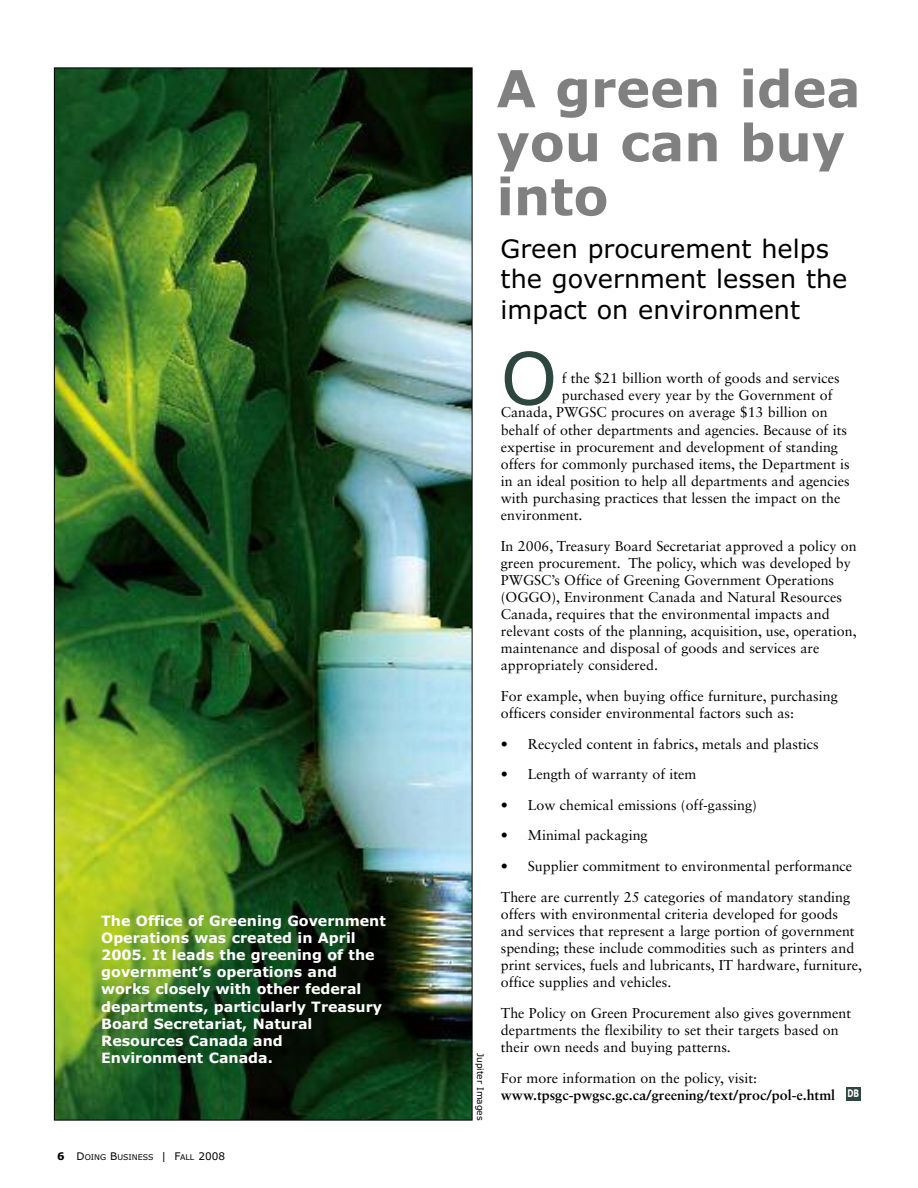
<style>
.page{position:relative;width:918px;height:1188px;background:#fff}
.page>*{position:absolute;margin:0;border:0;box-sizing:border-box;transform-origin:0 0}
.t1{font:72px "Verdana";color:#2d463f}
.t2{font:700 51px/54px "Verdana";color:#808080}
.t3{font:25.5px/30.6px "Verdana";color:#000}
.t4{font:14.25px/17.1px "Sabon LT Std";color:#000}
.t5{font:700 14.25px/17.1px "Verdana";color:#fff}
.t6{font:700 14.25px "Sabon LT Std";color:#000}
.t7{font:700 10.5px "Verdana";color:#fff;scale:.7 1}
.t8{font:9px "Verdana";color:#000}
.t9{font:7.8px "Verdana";color:#000}
.s1{font-weight:700;font-size:10.5px}
.s2{font-size:10.5px}
</style>
<div class="page">
<img style="left:56px;top:70px;width:414px;height:1048px">
<div style="left:846px;top:1087px;width:15px;height:14px;background:#2d463f"></div>
<p class="t5" style="left:101px;top:913px;width:286px">The Office of Greening Government<br>Operations was created in April<br>2005. It leads the greening of the government’s operations and works closely with other federal departments, particularly Treasury<br>Board Secretariat, Natural<br>Resources Canada and<br>Environment Canada.</p>
<p class="t9" style="left:57px;top:1153px;width:170px"><span class="s1">6</span> <span class="s2">D</span>OING <span class="s2">B</span>USINESS <span class="s2">| F</span>ALL <span class="s2">2008</span></p>
<p class="t8" style="left:485px;top:1053px;width:69px;rotate:90deg">Jupiter Images</p>
<h2 class="t2" style="left:497px;top:63px;width:366px">A green idea you can buy into</h2>
<h3 class="t3" style="left:501px;top:234px;width:348px">Green procurement helps the government lessen the impact on environment</h3>
<h1 class="t1" style="left:501px;top:338px;width:58px">O</h1>
<p class="t4" style="left:562px;top:371px;width:279px">f the $21 billion worth of goods and services</p>
<p class="t4" style="left:562px;top:388px;width:272px">purchased every year by the Government of</p>
<p class="t4" style="left:501px;top:405px;width:328px">Canada, PWGSC procures on average $13 billion on</p>
<p class="t4" style="left:501px;top:422px;width:348px">behalf of other departments and agencies. Because of its</p>
<p class="t4" style="left:501px;top:439px;width:339px">expertise in procurement and development of standing</p>
<p class="t4" style="left:501px;top:456px;width:350px">offers for commonly purchased items, the Department is</p>
<p class="t4" style="left:501px;top:473px;width:350px">in an ideal position to help all departments and agencies</p>
<p class="t4" style="left:501px;top:491px;width:341px">with purchasing practices that lessen the impact on the</p>
<p class="t4" style="left:501px;top:508px;width:83px">environment.</p>
<p class="t4" style="left:501px;top:538px;width:357px">In 2006, Treasury Board Secretariat approved a policy on green procurement. The policy, which was developed by PWGSC’s Office of Greening Government Operations (OGGO), Environment Canada and Natural Resources Canada, requires that the environmental impacts and relevant costs of the planning, acquisition, use, operation, maintenance and disposal of goods and services are appropriately considered.</p>
<p class="t4" style="left:501px;top:689px;width:338px">For example, when buying office furniture, purchasing officers consider environmental factors such as:</p>
<p class="t4" style="left:501px;top:736px;width:319px">• Recycled content in fabrics, metals and plastics</p>
<p class="t4" style="left:501px;top:767px;width:197px">• Length of warranty of item</p>
<p class="t4" style="left:501px;top:797px;width:258px">• Low chemical emissions (off-gassing)</p>
<p class="t4" style="left:501px;top:828px;width:148px">• Minimal packaging</p>
<p class="t4" style="left:501px;top:852px;width:353px;line-height:30.6px">• Supplier commitment to environmental performance<br>There are currently 25 categories of mandatory standing</p>
<p class="t4" style="left:501px;top:906px;width:363px">offers with environmental criteria developed for goods and services that represent a large portion of government spending; these include commodities such as printers and print services, fuels and lubricants, IT hardware, furniture, office supplies and vehicles.</p>
<p class="t4" style="left:501px;top:1005px;width:352px">The Policy on Green Procurement also gives government departments the flexibility to set their targets based on their own needs and buying patterns.</p>
<p class="t4" style="left:501px;top:1070px;width:258px">For more information on the policy, visit:</p>
<p class="t6" style="left:501px;top:1089px;width:336px">www.tpsgc-pwgsc.gc.ca/greening/text/proc/pol-e.html</p>
<p class="t7" style="left:847px;top:1087px;width:18px">DB</p>
</div>
